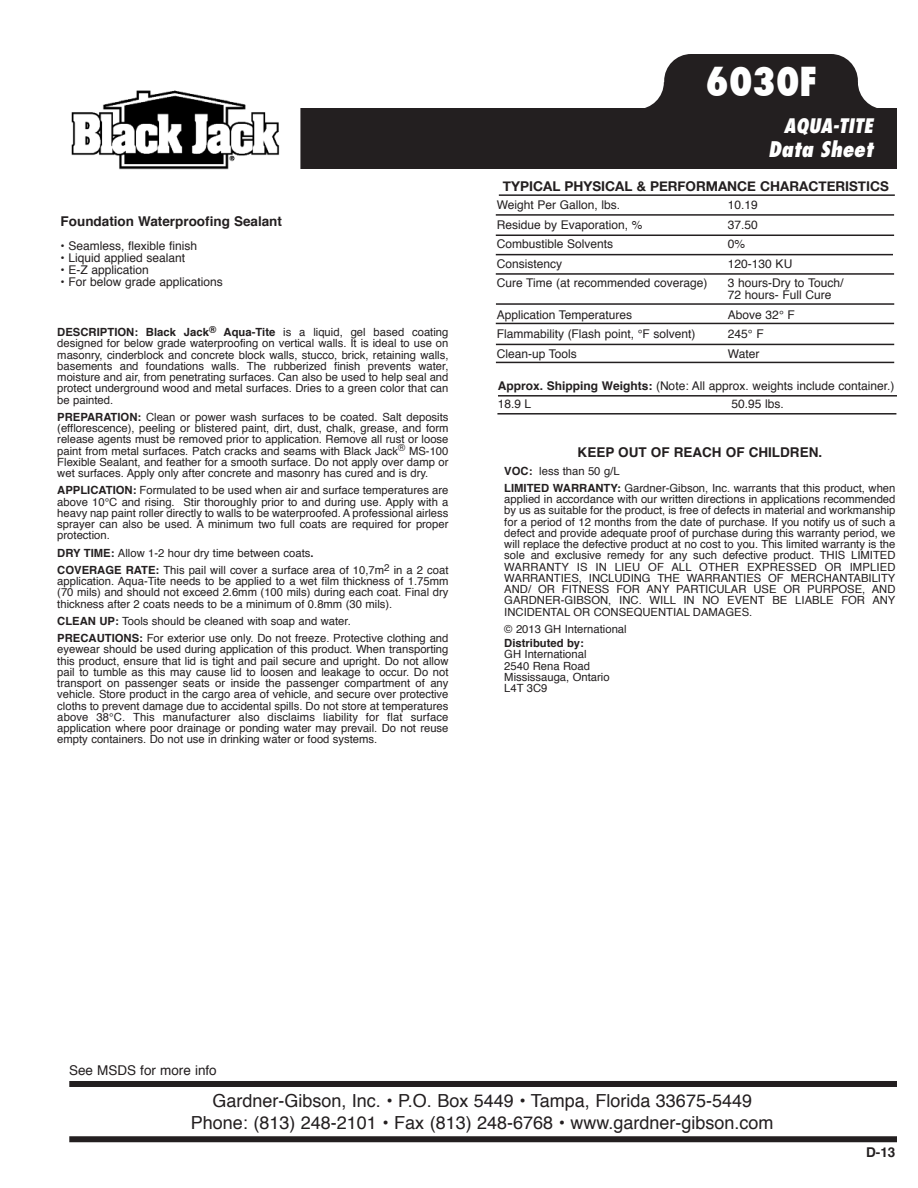
<style>
.page{position:relative;width:918px;height:1188px;background:#fff}
.page>*{position:absolute;margin:0;border:0;box-sizing:border-box;transform-origin:0 0}
.t1{font:800 condensed 39px "Futura";color:#fff}
.t2{font:italic 800 condensed 21px "Futura Std";color:#fff}
.t3{font:italic 800 condensed 19.5px "Futura Std";color:#fff}
.t4{font:18px/21.6px "Helvetica";color:#231f20;text-align:center}
.t5{font:700 13.5px "Helvetica";color:#231f20}
.t6{font:700 13.5px "Helvetica Neue";color:#231f20}
.t7{font:13.5px "Helvetica";color:#231f20}
.t8{font:12px/12px "Helvetica";color:#231f20}
.t9{font:11.25px/11.2px "Helvetica";color:#231f20;text-align:justify}
.t10{font:700 11.25px "Helvetica";color:#231f20}
.s1{font-weight:700}
</style>
<div class="page">
<div style="left:69px;top:1081px;width:828px;height:6px;background:#231f20"></div>
<div style="left:69px;top:1136px;width:828px;height:6px;background:#231f20"></div>
<svg style="left:637px;top:82px;width:248px;height:82px"></svg>
<div style="left:78px;top:108px;width:819px;height:61px;background:#231f20"></div>
<div style="left:664px;top:54px;width:194px;height:54px;background:#231f20;border-radius:27px"></div>
<hr style="left:498px;top:395px;width:399px;height:2px;background:#231f20">
<hr style="left:497px;top:413px;width:399px;height:2px;background:#231f20">
<hr style="left:499px;top:194px;width:396px;height:2px;background:#231f20">
<hr style="left:496px;top:214px;width:398px;height:2px;background:#231f20">
<hr style="left:496px;top:235px;width:398px;height:1px;background:#231f20">
<hr style="left:496px;top:254px;width:397px;height:1px;background:#231f20">
<hr style="left:496px;top:273px;width:398px;height:2px;background:#231f20">
<hr style="left:496px;top:323px;width:398px;height:1px;background:#231f20">
<hr style="left:496px;top:303px;width:398px;height:2px;background:#231f20">
<hr style="left:496px;top:344px;width:398px;height:1px;background:#231f20">
<hr style="left:496px;top:362px;width:398px;height:1px;background:#231f20">
<div style="left:48px;top:74px;width:252px;height:103px;background:#fff"></div>
<img style="left:71px;top:90px;width:209px;height:80px">
<h1 class="t1" style="left:706px;top:57px;width:113px">6030F</h1>
<h3 class="t3" style="left:784px;top:117px;width:91px">AQUA-TITE</h3>
<h2 class="t2" style="left:768px;top:140px;width:107px">Data Sheet</h2>
<p class="t5" style="left:61px;top:216px;width:223px">Foundation Waterproofing Sealant</p>
<p class="t8" style="left:61px;top:241px;width:138px">• Seamless, flexible finish</p>
<p class="t8" style="left:61px;top:253px;width:126px">• Liquid applied sealant</p>
<p class="t8" style="left:61px;top:265px;width:90px">• E-Z application</p>
<p class="t8" style="left:61px;top:277px;width:164px">• For below grade applications</p>
<p class="t9" style="left:57px;top:327px;width:393px"><span class="s1">DESCRIPTION: Black Jack</span><sup>®</sup> <span class="s1">Aqua-Tite</span> is a liquid, gel based coating designed for below grade waterproofing on vertical walls. It is ideal to use on masonry, cinderblock and concrete block walls, stucco, brick, retaining walls, basements and foundations walls. The rubberized finish prevents water, moisture and air, from penetrating surfaces. Can also be used to help seal and protect underground wood and metal surfaces. Dries to a green color that can be painted.</p>
<p class="t9" style="left:57px;top:412px;width:393px"><span class="s1">PREPARATION:</span> Clean or power wash surfaces to be coated. Salt deposits (efflorescence), peeling or blistered paint, dirt, dust, chalk, grease, and form release agents must be removed prior to application. Remove all rust or loose paint from metal surfaces. Patch cracks and seams with Black Jack<sup>®</sup> MS-100<br>Flexible Sealant, and feather for a smooth surface. Do not apply over damp or wet surfaces. Apply only after concrete and masonry has cured and is dry.</p>
<p class="t9" style="left:57px;top:486px;width:393px"><span class="s1">APPLICATION:</span> Formulated to be used when air and surface temperatures are above 10°C and rising. Stir thoroughly prior to and during use. Apply with a heavy nap paint roller directly to walls to be waterproofed. A professional airless sprayer can also be used. A minimum two full coats are required for proper protection.</p>
<p class="t9" style="left:57px;top:545px;width:393px;line-height:17.2px"><span class="s1">DRY TIME:</span> Allow 1-2 hour dry time between coats<span class="s1">.<br>COVERAGE RATE:</span> This pail will cover a surface area of 10,7m<sup>2</sup> in a 2 coat</p>
<p class="t9" style="left:57px;top:576px;width:393px">application. Aqua-Tite needs to be applied to a wet film thickness of 1.75mm (70 mils) and should not exceed 2.6mm (100 mils) during each coat. Final dry thickness after 2 coats needs to be a minimum of 0.8mm (30 mils).</p>
<p class="t9" style="left:57px;top:613px;width:393px;line-height:17.2px"><span class="s1">CLEAN UP:</span> Tools should be cleaned with soap and water.<br><span class="s1">PRECAUTIONS:</span> For exterior use only. Do not freeze. Protective clothing and</p>
<p class="t9" style="left:57px;top:645px;width:393px">eyewear should be used during application of this product. When transporting this product, ensure that lid is tight and pail secure and upright. Do not allow pail to tumble as this may cause lid to loosen and leakage to occur. Do not transport on passenger seats or inside the passenger compartment of any vehicle. Store product in the cargo area of vehicle, and secure over protective cloths to prevent damage due to accidental spills. Do not store at temperatures above 38°C. This manufacturer also disclaims liability for flat surface application where poor drainage or ponding water may prevail. Do not reuse empty containers. Do not use in drinking water or food systems.</p>
<p class="t6" style="left:503px;top:178px;width:388px">TYPICAL PHYSICAL &amp; PERFORMANCE CHARACTERISTICS</p>
<p class="t8" style="left:497px;top:200px;width:125px">Weight Per Gallon, lbs.</p>
<p class="t8" style="left:728px;top:200px;width:32px">10.19</p>
<p class="t8" style="left:497px;top:219px;width:147px">Residue by Evaporation, %</p>
<p class="t8" style="left:728px;top:219px;width:32px">37.50</p>
<p class="t8" style="left:497px;top:239px;width:118px">Combustible Solvents</p>
<p class="t8" style="left:728px;top:239px;width:19px">0%</p>
<p class="t8" style="left:497px;top:258px;width:67px">Consistency</p>
<p class="t8" style="left:728px;top:258px;width:66px">120-130 KU</p>
<p class="t8" style="left:497px;top:278px;width:212px">Cure Time (at recommended coverage)</p>
<p class="t8" style="left:728px;top:278px;width:117px">3 hours-Dry to Touch/<br>72 hours- Full Cure</p>
<p class="t8" style="left:497px;top:309px;width:137px">Application Temperatures</p>
<p class="t8" style="left:728px;top:309px;width:68px">Above 32° F</p>
<p class="t8" style="left:497px;top:329px;width:200px">Flammability (Flash point, °F solvent)</p>
<p class="t8" style="left:728px;top:329px;width:37px">245° F</p>
<p class="t8" style="left:497px;top:348px;width:82px">Clean-up Tools</p>
<p class="t8" style="left:728px;top:348px;width:33px">Water</p>
<p class="t8" style="left:498px;top:377px;width:398px;line-height:18px"><span class="s1">Approx. Shipping Weights:</span> (Note: All approx. weights include container.)<br>18.9 L</p>
<p class="t8" style="left:731px;top:398px;width:54px">50.95 lbs.</p>
<p class="t5" style="left:578px;top:447px;width:246px">KEEP OUT OF REACH OF CHILDREN.</p>
<p class="t9" style="left:504px;top:463px;width:393px;line-height:17.2px"><span class="s1">VOC:</span> less than 50 g/L<br><span class="s1">LIMITED WARRANTY:</span> Gardner-Gibson, Inc. warrants that this product, when</p>
<p class="t9" style="left:504px;top:494px;width:393px">applied in accordance with our written directions in applications recommended by us as suitable for the product, is free of defects in material and workmanship for a period of 12 months from the date of purchase. If you notify us of such a defect and provide adequate proof of purchase during this warranty period, we will replace the defective product at no cost to you. This limited warranty is the sole and exclusive remedy for any such defective product. THIS LIMITED WARRANTY IS IN LIEU OF ALL OTHER EXPRESSED OR IMPLIED WARRANTIES, INCLUDING THE WARRANTIES OF MERCHANTABILITY AND/ OR FITNESS FOR ANY PARTICULAR USE OR PURPOSE, AND GARDNER-GIBSON, INC. WILL IN NO EVENT BE LIABLE FOR ANY INCIDENTAL OR CONSEQUENTIAL DAMAGES.</p>
<p class="t9" style="left:504px;top:624px;width:124px">© 2013 GH International</p>
<p class="t10" style="left:504px;top:638px;width:81px">Distributed by:</p>
<p class="t9" style="left:504px;top:650px;width:107px;text-align:left">GH International<br>2540 Rena Road<br>Mississauga, Ontario<br>L4T 3C9</p>
<p class="t7" style="left:69px;top:1065px;width:149px">See MSDS for more info</p>
<h3 class="t4" style="left:191px;top:1091px;width:584px">Gardner-Gibson, Inc. • P.O. Box 5449 • Tampa, Florida 33675-5449<br>Phone: (813) 248-2101 • Fax (813) 248-6768 • www.gardner-gibson.com</h3>
<p class="t5" style="left:866px;top:1146px;width:31px">D-13</p>
</div>
